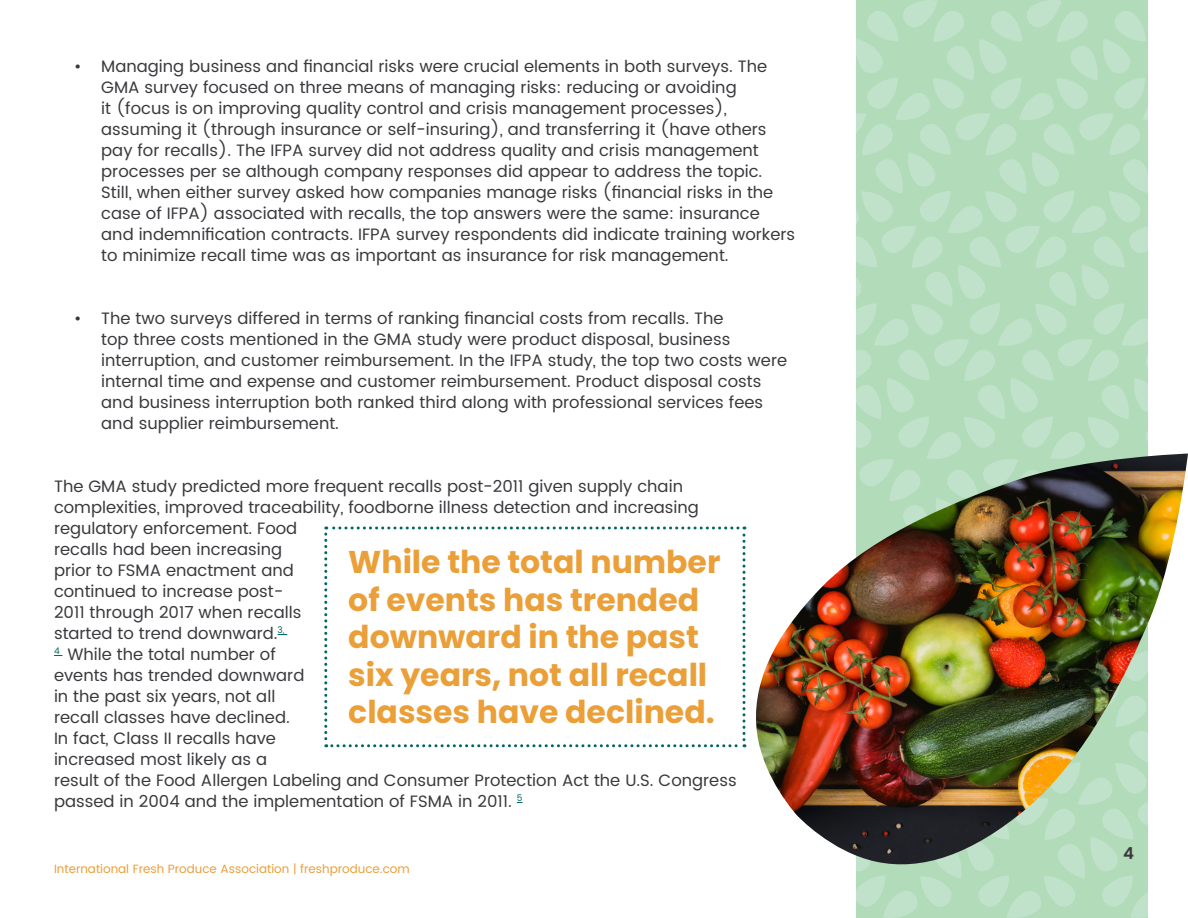
<style>
.page{position:relative;width:1188px;height:918px;background:#fff}
.page>*{position:absolute;margin:0;border:0;box-sizing:border-box;transform-origin:0 0}
.t1{font:700 31.5px/37.5px "Poppins";color:#ea9f39}
.t2{font:16.5px/21px "Poppins";color:#3a383c}
.t3{font:600 16.5px "Poppins";color:#3a383c}
.t4{font:12px "Poppins";color:#ea9f39}
</style>
<div class="page">
<svg style="left:856px;top:0;width:181px;height:918px;background:#b6ddbf"></svg>
<svg style="left:1037px;top:0;width:111px;height:918px;background:#b6ddbf"></svg>
<img style="left:756px;top:454px;width:432px;height:412px">
<svg style="left:324px;top:526px;width:422px;height:221px"></svg>
<p class="t2" style="left:101px;top:57px;width:695px;text-indent:-27px">• Managing business and financial risks were crucial elements in both surveys. The GMA survey focused on three means of managing risks: reducing or avoiding<br>it (focus is on improving quality control and crisis management processes), assuming it (through insurance or self-insuring), and transferring it (have others pay for recalls). The IFPA survey did not address quality and crisis management processes per se although company responses did appear to address the topic.<br>Still, when either survey asked how companies manage risks (financial risks in the case of IFPA) associated with recalls, the top answers were the same: insurance and indemnification contracts. IFPA survey respondents did indicate training workers to minimize recall time was as important as insurance for risk management.</p>
<p class="t2" style="left:101px;top:309px;width:687px;text-indent:-27px">• The two surveys differed in terms of ranking financial costs from recalls. The<br>top three costs mentioned in the GMA study were product disposal, business interruption, and customer reimbursement. In the IFPA study, the top two costs were internal time and expense and customer reimbursement. Product disposal costs and business interruption both ranked third along with professional services fees and supplier reimbursement.</p>
<p class="t2" style="left:54px;top:477px;width:684px">The GMA study predicted more frequent recalls post-2011 given supply chain complexities, improved traceability, foodborne illness detection and increasing regulatory enforcement. Food<br>recalls had been increasing<br>prior to FSMA enactment and<br>continued to increase post-<br>2011 through 2017 when recalls<br>started to trend downward.<sup>3,<br>4</sup> While the total number of<br>events has trended downward<br>in the past six years, not all<br>recall classes have declined.<br>In fact, Class II recalls have<br>increased most likely as a<br>result of the Food Allergen Labeling and Consumer Protection Act the U.S. Congress passed in 2004 and the implementation of FSMA in 2011. <sup>5</sup></p>
<p class="t1" style="left:348px;top:544px;width:374px">While the total number of events has trended downward in the past six years, not all recall classes have declined.</p>
<p class="t4" style="left:54px;top:861px;width:357px">International Fresh Produce Association | freshproduce.com</p>
<p class="t3" style="left:1123px;top:841px;width:12px">4</p>
</div>
